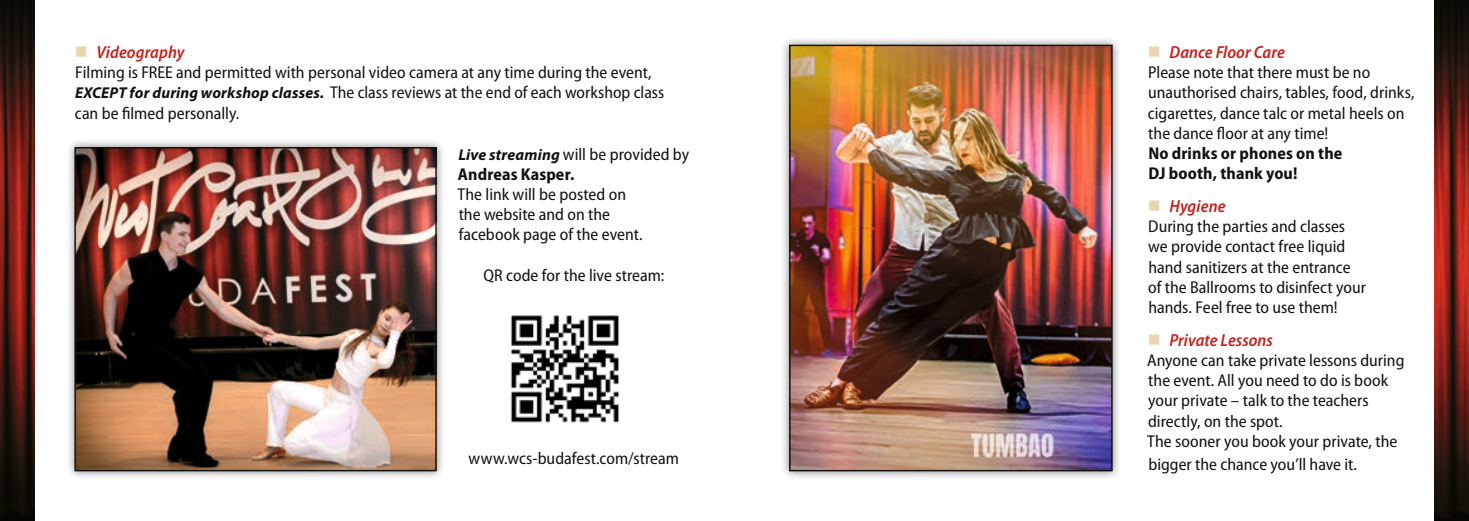
<style>
.page{position:relative;width:1469px;height:521px;background:#fff}
.page>*{position:absolute;margin:0;border:0;box-sizing:border-box;transform-origin:0 0}
.t1{font:italic 600 semi-condensed 17.5px "Myriad Pro";letter-spacing:.005em;color:#c6211c}
.t2{font:semi-condensed 17.15px/20.1px "Myriad Pro";color:#11110f}
.t3{font:700 semi-condensed 17.15px/20.1px "Myriad Pro";letter-spacing:.01em;color:#11110f}
.s1{color:#ebd5af}
.s2{font-weight:700;font-style:italic;font-stretch:normal;font-size:15.75px}
.s3{font-weight:700}
</style>
<div class="page">
<div style="left:780px;top:36px;width:341px;height:444px;background:#11110f;opacity:.51"></div>
<img style="left:791px;top:47px;width:319px;height:422px">
<div style="left:789px;top:45px;width:323px;height:426px;border:1px solid #11110f"></div>
<img style="left:1434px;top:0;width:34px;height:521px">
<img style="left:0;top:0;width:35px;height:521px">
<div style="left:66px;top:138px;width:380px;height:342px;background:#11110f;opacity:.51"></div>
<img style="left:76px;top:149px;width:359px;height:320px">
<div style="left:74px;top:147px;width:363px;height:324px;border:1px solid #11110f"></div>
<img style="left:511px;top:315px;width:108px;height:108px">
<p class="t1" style="left:75px;top:43px;width:111px"><span class="s1">■</span> Videography</p>
<p class="t2" style="left:75px;top:63px;width:591px">Filming is FREE and permitted with personal video camera at any time during the event,<br><span class="s2">EXCEPT for during workshop classes.</span> The class reviews at the end of each workshop class can be filmed personally.</p>
<p class="t2" style="left:458px;top:144px;width:233px"><span class="s2">Live streaming</span> will be provided by<br><span class="s3">Andreas Kasper.</span></p>
<p class="t2" style="left:457px;top:185px;width:186px">The link will be posted on the website and on the facebook page of the event.</p>
<p class="t2" style="left:483px;top:265px;width:182px">QR code for the live stream:</p>
<p class="t2" style="left:468px;top:449px;width:212px">www.wcs-budafest.com/stream</p>
<p class="t1" style="left:1147px;top:43px;width:139px"><span class="s1">■</span> Dance Floor Care</p>
<p class="t2" style="left:1147px;top:63px;width:268px">Please note that there must be no unauthorised chairs, tables, food, drinks, cigarettes, dance talc or metal heels on the dance floor at any time!</p>
<p class="t3" style="left:1148px;top:143px;width:195px">No drinks or phones on the<br>DJ booth, thank you!</p>
<p class="t1" style="left:1147px;top:197px;width:79px"><span class="s1">■</span> Hygiene</p>
<p class="t2" style="left:1148px;top:217px;width:219px">During the parties and classes we provide contact free liquid hand sanitizers at the entrance of the Ballrooms to disinfect your hands. Feel free to use them!</p>
<p class="t1" style="left:1147px;top:331px;width:127px"><span class="s1">■</span> Private Lessons</p>
<p class="t2" style="left:1147px;top:351px;width:259px">Anyone can take private lessons during the event. All you need to do is book your private – talk to the teachers directly, on the spot.<br>The sooner you book your private, the</p>
<p class="t2" style="left:1148px;top:454px;width:210px">bigger the chance you’ll have it.</p>
</div>
